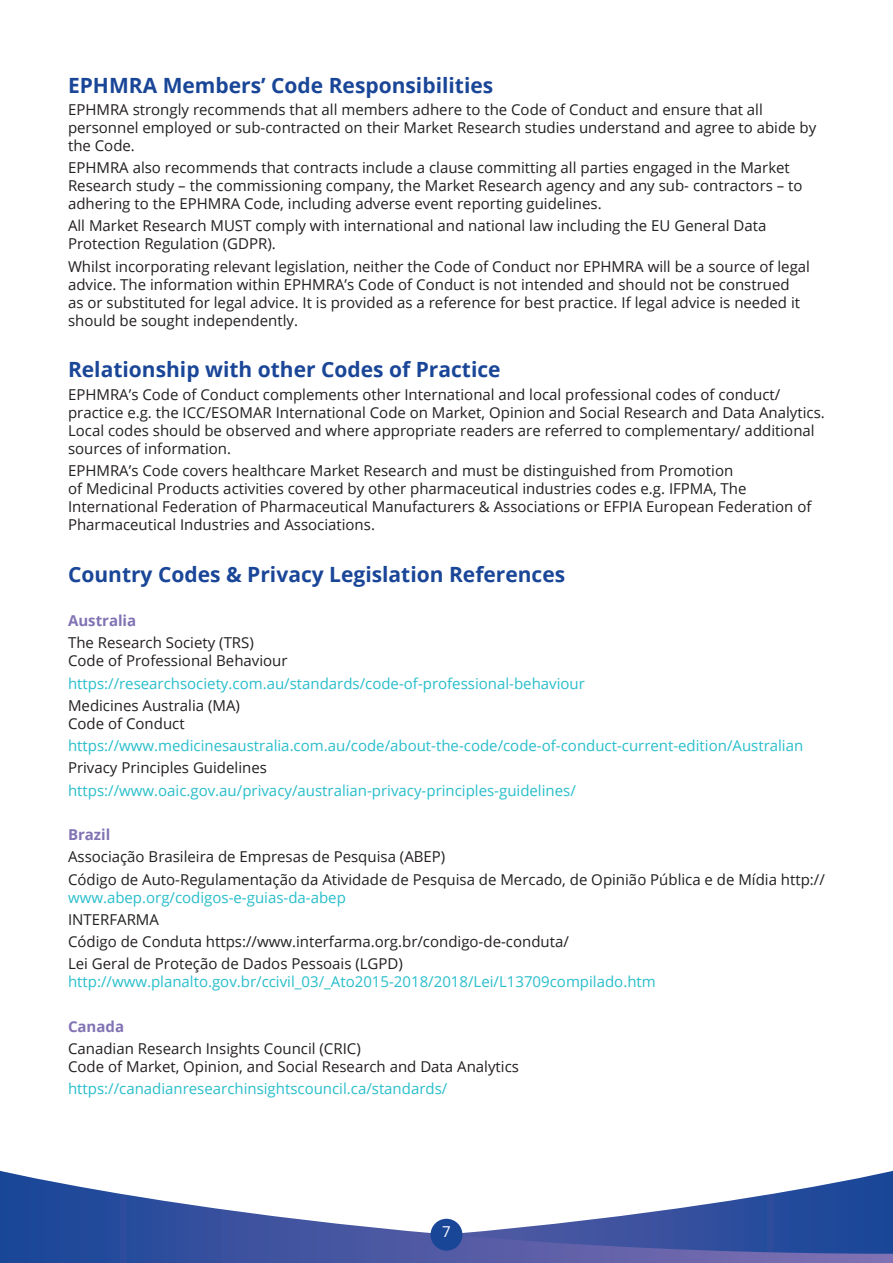
<style>
.page{position:relative;width:893px;height:1263px;background:#fff}
.page>*{position:absolute;margin:0;border:0;box-sizing:border-box;transform-origin:0 0}
.New_Sub-Header{font:700 21px "Open Sans";color:#1a4698}
.New_Header{font:15px/18px "Open Sans";color:#231f20}
.New_Body_Copy{font:15px/18px "Open Sans";color:#28becb}
.New_Body_Copy-2{font:15px/18px "Open Sans";color:#231f20}
.New_Sub-Header_Colou{font:700 15px "Open Sans";color:#8173b4}
.t1{font:15px "Open Sans";color:#fff}
.s1{color:#28becb}
.s2{color:#231f20}
</style>
<div class="page">
<svg style="left:0;top:1171px;width:893px;height:92px"></svg>
<div style="left:431px;top:1219px;width:31px;height:32px;background:#1a4698;border-radius:50%"></div>
<p class="New_Sub-Header" style="left:68px;top:70px;width:427px">EPHMRA Members’ Code Responsibilities</p>
<p class="New_Header" style="left:68px;top:100px;width:750px">EPHMRA strongly recommends that all members adhere to the Code of Conduct and ensure that all personnel employed or sub-contracted on their Market Research studies understand and agree to abide by the Code.</p>
<p class="New_Header" style="left:68px;top:158px;width:736px">EPHMRA also recommends that contracts include a clause committing all parties engaged in the Market<br>Research study – the commissioning company, the Market Research agency and any sub- contractors – to adhering to the EPHMRA Code, including adverse event reporting guidelines.</p>
<p class="New_Header" style="left:68px;top:217px;width:700px">All Market Research MUST comply with international and national law including the EU General Data<br>Protection Regulation (GDPR).</p>
<p class="New_Header" style="left:68px;top:257px;width:743px">Whilst incorporating relevant legislation, neither the Code of Conduct nor EPHMRA will be a source of legal advice. The information within EPHMRA’s Code of Conduct is not intended and should not be construed<br>as or substituted for legal advice. It is provided as a reference for best practice. If legal advice is needed it should be sought independently.</p>
<p class="New_Sub-Header" style="left:68px;top:355px;width:434px">Relationship with other Codes of Practice</p>
<p class="New_Header" style="left:68px;top:385px;width:758px">EPHMRA’s Code of Conduct complements other International and local professional codes of conduct/ practice e.g. the ICC/ESOMAR International Code on Market, Opinion and Social Research and Data Analytics.<br>Local codes should be observed and where appropriate readers are referred to complementary/ additional sources of information.</p>
<p class="New_Header" style="left:68px;top:461px;width:745px">EPHMRA’s Code covers healthcare Market Research and must be distinguished from Promotion<br>of Medicinal Products activities covered by other pharmaceutical industries codes e.g. IFPMA, The International Federation of Pharmaceutical Manufacturers &amp; Associations or EFPIA European Federation of Pharmaceutical Industries and Associations.</p>
<p class="New_Sub-Header" style="left:68px;top:559px;width:499px">Country Codes &amp; Privacy Legislation References</p>
<p class="New_Sub-Header_Colou" style="left:68px;top:610px;width:70px">Australia</p>
<p class="New_Header" style="left:68px;top:633px;width:221px">The Research Society (TRS)<br>Code of Professional Behaviour</p>
<p class="New_Body_Copy" style="left:68px;top:674px;width:518px">https://researchsociety.com.au/standards/code-of-professional-behaviour</p>
<p class="New_Header" style="left:68px;top:696px;width:173px">Medicines Australia (MA)<br>Code of Conduct</p>
<p class="New_Body_Copy" style="left:68px;top:736px;width:737px">https://www.medicinesaustralia.com.au/code/about-the-code/code-of-conduct-current-edition/Australian</p>
<p class="New_Header" style="left:68px;top:758px;width:200px">Privacy Principles Guidelines</p>
<p class="New_Body_Copy" style="left:68px;top:781px;width:509px">https://www.oaic.gov.au/privacy/australian-privacy-principles-guidelines/</p>
<p class="New_Sub-Header_Colou" style="left:68px;top:824px;width:44px">Brazil</p>
<p class="New_Header" style="left:68px;top:847px;width:379px">Associação Brasileira de Empresas de Pesquisa (ABEP)</p>
<p class="New_Body_Copy-2" style="left:68px;top:870px;width:758px">Código de Auto-Regulamentação da Atividade de Pesquisa de Mercado, de Opinião Pública e de Mídia http:// <span class="s1">www.abep.org/codigos-e-guias-da-abep</span></p>
<p class="New_Header" style="left:68px;top:910px;width:92px">INTERFARMA</p>
<p class="New_Header" style="left:68px;top:932px;width:502px">Código de Conduta https://www.interfarma.org.br/condigo-de-conduta/</p>
<p class="New_Body_Copy" style="left:68px;top:954px;width:589px"><span class="s2">Lei Geral de Proteção de Dados Pessoais (LGPD) </span>http://www.planalto.gov.br/ccivil_03/_Ato2015-2018/2018/Lei/L13709compilado.htm</p>
<p class="New_Sub-Header_Colou" style="left:68px;top:1016px;width:58px">Canada</p>
<p class="New_Header" style="left:68px;top:1039px;width:452px">Canadian Research Insights Council (CRIC)<br>Code of Market, Opinion, and Social Research and Data Analytics</p>
<p class="New_Body_Copy" style="left:68px;top:1079px;width:381px">https://canadianresearchinsightscouncil.ca/standards/</p>
<p class="t1" style="left:442px;top:1221px;width:10px">7</p>
</div>
